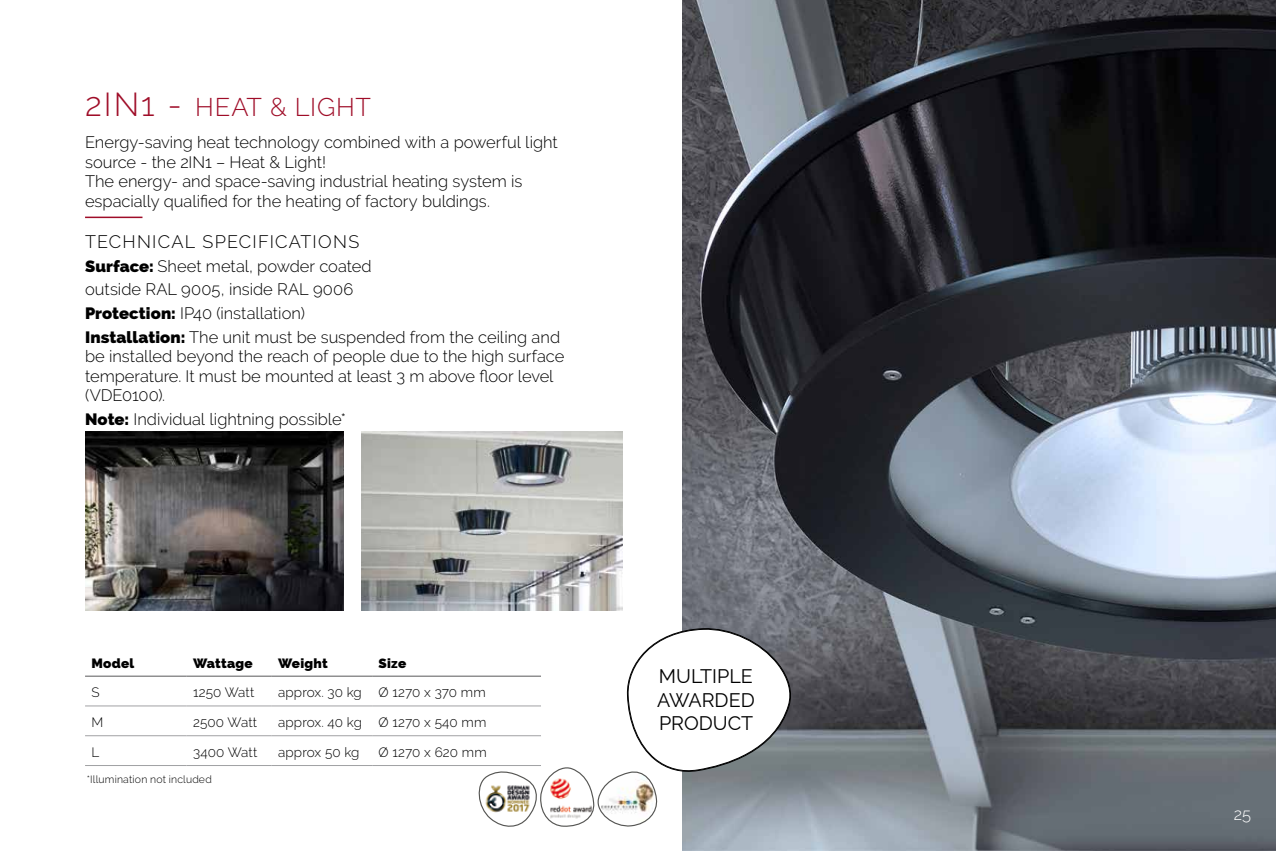
<style>
.page{position:relative;width:1276px;height:851px;background:#fff}
.page>*{position:absolute;margin:0;border:0;box-sizing:border-box;transform-origin:0 0}
.t1{font:300 25.5px "Raleway";letter-spacing:.025em;color:#9f0d28}
.t2{font:19.65px/23.5px "Raleway";color:#000;text-align:justify}
.t3{font:300 18px "Raleway";letter-spacing:.065em;color:#000}
.t4{font:300 16.5px/19.5px "Raleway";color:#000}
.t5{font:300 16.5px "Raleway";color:#fff}
.t6{font:300 13.5px "Raleway";letter-spacing:.01em;color:#000}
.t7{font:800 13.5px "Raleway";letter-spacing:.02em;color:#000}
.t8{font:300 10.5px "Raleway";letter-spacing:.015em;color:#000}
.s1{font-size:33px}
.s2{font-weight:800}
</style>
<div class="page">
<img style="left:682px;top:0;width:594px;height:850px">
<hr style="left:85px;top:705px;width:102px;height:1px;background:#a1a2a4">
<hr style="left:187px;top:705px;width:85px;height:1px;background:#a1a2a4">
<hr style="left:272px;top:705px;width:100px;height:1px;background:#a1a2a4">
<hr style="left:372px;top:705px;width:169px;height:1px;background:#a1a2a4">
<hr style="left:85px;top:735px;width:102px;height:1px;background:#a1a2a4">
<hr style="left:187px;top:735px;width:85px;height:1px;background:#a1a2a4">
<hr style="left:272px;top:735px;width:100px;height:1px;background:#a1a2a4">
<hr style="left:372px;top:735px;width:169px;height:1px;background:#a1a2a4">
<hr style="left:85px;top:765px;width:102px;height:1px;background:#a1a2a4">
<hr style="left:187px;top:765px;width:85px;height:1px;background:#a1a2a4">
<hr style="left:272px;top:765px;width:100px;height:1px;background:#a1a2a4">
<hr style="left:372px;top:765px;width:169px;height:1px;background:#a1a2a4">
<hr style="left:85px;top:675px;width:102px;height:1px;background:#58585a">
<hr style="left:187px;top:675px;width:85px;height:1px;background:#58585a">
<hr style="left:272px;top:675px;width:100px;height:1px;background:#58585a">
<hr style="left:372px;top:675px;width:169px;height:1px;background:#58585a">
<hr style="left:85px;top:216px;width:57px;height:2px;background:#9f0d28">
<img style="left:85px;top:431px;width:259px;height:179px">
<img style="left:361px;top:431px;width:261px;height:179px">
<svg style="left:475px;top:627px;width:324px;height:202px"></svg>
<h1 class="t1" style="left:85px;top:92px;width:287px"><span class="s1">2IN1 -</span> HEAT &amp; LIGHT</h1>
<p class="t4" style="left:85px;top:132px;width:474px">Energy-saving heat technology combined with a powerful light source - the 2IN1 – Heat &amp; Light!<br>The energy- and space-saving industrial heating system is espacially qualified for the heating of factory buldings.</p>
<p class="t3" style="left:85px;top:231px;width:276px">TECHNICAL SPECIFICATIONS</p>
<p class="t4" style="left:85px;top:254px;width:476px;line-height:23.7px"><span class="s2">Surface:</span> Sheet metal, powder coated<br>outside RAL 9005, inside RAL 9006<br><span class="s2">Protection:</span> IP40 (installation)<br><span class="s2">Installation:</span> The unit must be suspended from the ceiling and</p>
<p class="t4" style="left:85px;top:346px;width:481px">be installed beyond the reach of people due to the high surface temperature. It must be mounted at least 3 m above floor level (VDE0100).</p>
<p class="t4" style="left:85px;top:409px;width:262px"><span class="s2">Note:</span> Individual lightning possible*</p>
<p class="t7" style="left:91px;top:655px;width:44px">Model</p>
<p class="t7" style="left:193px;top:655px;width:61px">Wattage</p>
<p class="t7" style="left:278px;top:655px;width:51px">Weight</p>
<p class="t7" style="left:378px;top:655px;width:29px">Size</p>
<p class="t6" style="left:91px;top:684px;width:10px">S</p>
<p class="t6" style="left:193px;top:684px;width:63px">1250 Watt</p>
<p class="t6" style="left:278px;top:684px;width:209px">approx. 30 kg Ø 1270 x 370 mm</p>
<p class="t6" style="left:91px;top:714px;width:13px">M</p>
<p class="t6" style="left:193px;top:714px;width:66px">2500 Watt</p>
<p class="t6" style="left:278px;top:714px;width:210px">approx. 40 kg Ø 1270 x 540 mm</p>
<p class="t6" style="left:91px;top:744px;width:9px">L</p>
<p class="t6" style="left:193px;top:744px;width:66px">3400 Watt</p>
<p class="t6" style="left:278px;top:744px;width:83px">approx 50 kg</p>
<p class="t6" style="left:378px;top:744px;width:110px">Ø 1270 x 620 mm</p>
<p class="t8" style="left:87px;top:772px;width:127px">*Illumination not included</p>
<p class="t2" style="left:657px;top:662px;width:99px">MULTIPLE AWARDED PRODUCT</p>
<p class="t5" style="left:1234px;top:804px;width:19px">25</p>
</div>
